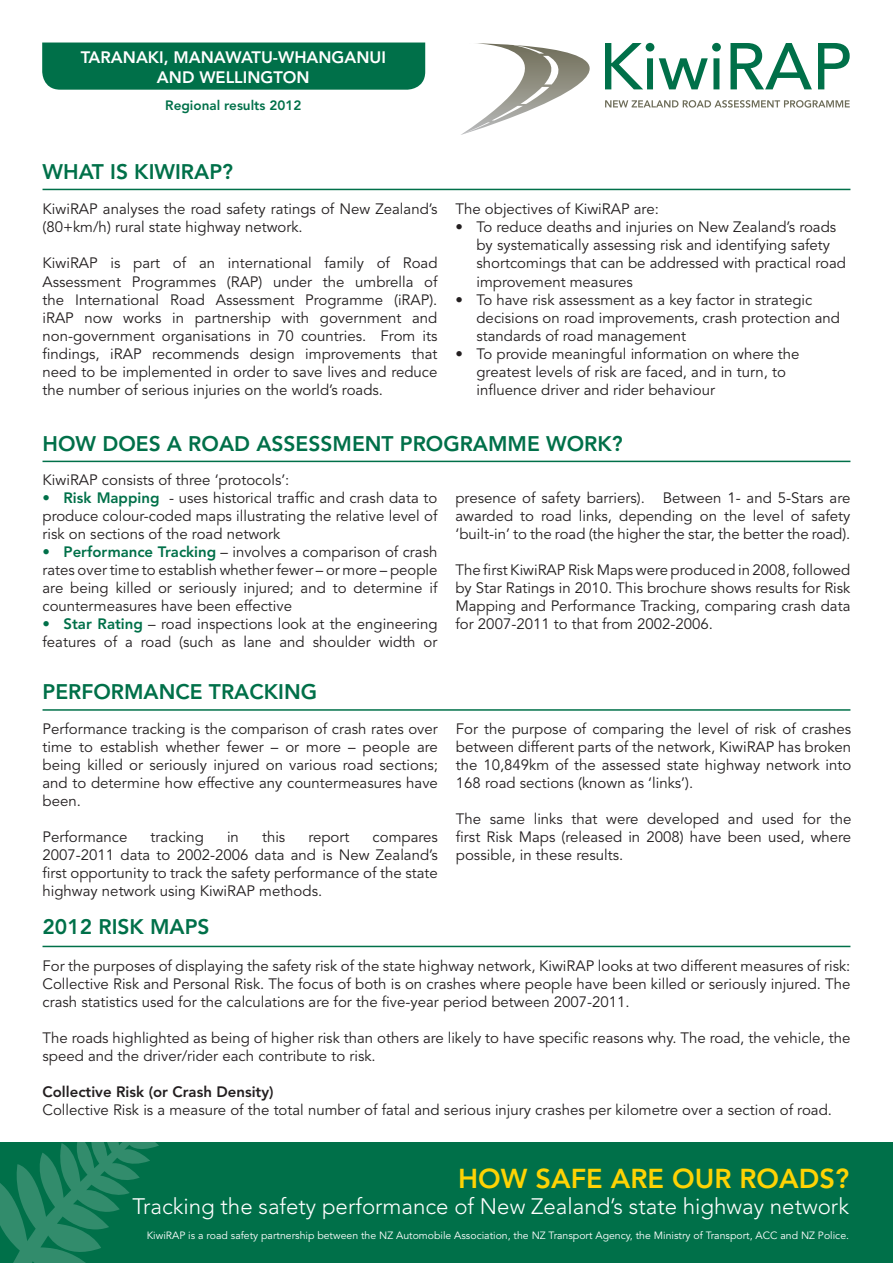
<style>
.page{position:relative;width:893px;height:1263px;background:#fff}
.page>*{position:absolute;margin:0;border:0;box-sizing:border-box;transform-origin:0 0}
.t1{font:800 27.15px "Avenir";color:#fed304}
.t2{font:300 22.2px "Avenir";color:#fff}
.t3{font:800 21px "Avenir";color:#007049}
.t4{font:800 16.5px "Avenir";color:#fff}
.t5{font:15px/18px "Avenir";color:#231f20;text-align:justify}
.t6{font:800 15px "Avenir";color:#231f20}
.t7{font:800 13.5px "Avenir";color:#007049}
.t8{font:10.5px "Avenir";color:#fff}
.s1{font-weight:800;color:#007049}
</style>
<div class="page">
<div style="left:0;top:1142px;width:893px;height:121px;background:#007049"></div>
<svg style="left:0;top:1142px;width:159px;height:121px"></svg>
<svg style="left:461px;top:43px;width:389px;height:92px"></svg>
<div style="left:42px;top:43px;width:383px;height:47px;background:#007049"></div>
<hr style="left:43px;top:189px;width:807px;height:1px;background:#007049">
<hr style="left:43px;top:461px;width:807px;height:1px;background:#007049">
<hr style="left:43px;top:709px;width:807px;height:2px;background:#007049">
<hr style="left:43px;top:946px;width:807px;height:1px;background:#007049">
<p class="t4" style="left:81px;top:47px;width:21px">TARA</p>
<p class="t4" style="left:123px;top:47px;width:106px">NAKI, MANAWA</p>
<p class="t4" style="left:252px;top:47px;width:42px">TU-WHA</p>
<p class="t4" style="left:318px;top:47px;width:69px">NGANUI</p>
<p class="t4" style="left:157px;top:67px;width:154px">AND WELLINGTON</p>
<p class="t7" style="left:165px;top:97px;width:138px">REGIONAL RESULTS 2012</p>
<h3 class="t3" style="left:43px;top:159px;width:192px">WHAT IS KIWIRAP?</h3>
<p class="t5" style="left:43px;top:201px;width:396px">KiwiRAP analyses the road safety ratings of New Zealand’s (80+km/h) rural state highway network.</p>
<p class="t5" style="left:43px;top:255px;width:396px">KiwiRAP is part of an international family of Road Assessment Programmes (RAP) under the umbrella of the International Road Assessment Programme (iRAP). iRAP now works in partnership with government and non-government organisations in 70 countries. From its findings, iRAP recommends design improvements that need to be implemented in order to save lives and reduce the number of serious injuries on the world’s roads.</p>
<p class="t5" style="left:455px;top:201px;width:205px">The objectives of KiwiRAP are:</p>
<p class="t5" style="left:476px;top:219px;width:371px;text-align:left;text-indent:-21px">• To reduce deaths and injuries on New Zealand’s roads by systematically assessing risk and identifying safety shortcomings that can be addressed with practical road improvement measures</p>
<p class="t5" style="left:476px;top:291px;width:365px;text-align:left;text-indent:-21px">• To have risk assessment as a key factor in strategic decisions on road improvements, crash protection and standards of road management</p>
<p class="t5" style="left:476px;top:345px;width:325px;text-align:left;text-indent:-21px">• To provide meaningful information on where the greatest levels of risk are faced, and in turn, to influence driver and rider behaviour</p>
<h3 class="t3" style="left:43px;top:431px;width:75px">HOW DOES</h3>
<h3 class="t3" style="left:167px;top:431px;width:38px">A ROAD</h3>
<h3 class="t3" style="left:256px;top:431px;width:14px">ASSESS</h3>
<h3 class="t3" style="left:333px;top:431px;width:82px">MENT PRO</h3>
<h3 class="t3" style="left:443px;top:431px;width:121px">GRAMME WORK</h3>
<h3 class="t3" style="left:612px;top:431px;width:12px">?</h3>
<p class="t5" style="left:43px;top:472px;width:248px">KiwiRAP consists of three ‘protocols’:</p>
<p class="t5" style="left:43px;top:490px;width:396px"><span class="s1">• RISK MAPPING</span> - uses historical traffic and crash data to produce colour-coded maps illustrating the relative level of risk on sections of the road network</p>
<p class="t5" style="left:43px;top:544px;width:396px"><span class="s1">• PERFORMANCE TRACKING</span> – involves a comparison of crash rates over time to establish whether fewer – or more – people are being killed or seriously injured; and to determine if countermeasures have been effective</p>
<p class="t5" style="left:43px;top:616px;width:396px"><span class="s1">• STAR RATING</span> – road inspections look at the engineering features of a road (such as lane and shoulder width or</p>
<h3 class="t3" style="left:43px;top:679px;width:28px">PERFOR</h3>
<h3 class="t3" style="left:124px;top:679px;width:100px">MANCE TRACK</h3>
<h3 class="t3" style="left:278px;top:679px;width:40px">ING</h3>
<p class="t5" style="left:43px;top:721px;width:397px">Performance tracking is the comparison of crash rates over time to establish whether fewer – or more – people are being killed or seriously injured on various road sections; and to determine how effective any countermeasures have been.</p>
<p class="t5" style="left:43px;top:829px;width:86px">Performance</p>
<p class="t5" style="left:151px;top:829px;width:55px">tracking</p>
<p class="t5" style="left:227px;top:829px;width:13px">in</p>
<p class="t5" style="left:262px;top:829px;width:25px">this</p>
<p class="t5" style="left:308px;top:829px;width:43px">report</p>
<p class="t5" style="left:43px;top:829px;width:397px;text-indent:330px">compares 2007-2011 data to 2002-2006 data and is New Zealand’s first opportunity to track the safety performance of the state highway network using KiwiRAP methods.</p>
<h3 class="t3" style="left:43px;top:914px;width:169px">2012 RISK MAPS</h3>
<p class="t5" style="left:455px;top:490px;width:396px">presence of safety barriers). Between 1- and 5-Stars are awarded to road links, depending on the level of safety ‘built-in’ to the road (the higher the star, the better the road).</p>
<p class="t5" style="left:455px;top:562px;width:396px">The first KiwiRAP Risk Maps were produced in 2008, followed by Star Ratings in 2010. This brochure shows results for Risk Mapping and Performance Tracking, comparing crash data for 2007-2011 to that from 2002-2006.</p>
<p class="t5" style="left:456px;top:721px;width:397px">For the purpose of comparing the level of risk of crashes between different parts of the network, KiwiRAP has broken the 10,849km of the assessed state highway network into 168 road sections (known as ‘links’).</p>
<p class="t5" style="left:456px;top:811px;width:397px">The same links that were developed and used for the first Risk Maps (released in 2008) have been used, where possible, in these results.</p>
<p class="t5" style="left:43px;top:957px;width:809px">For the purposes of displaying the safety risk of the state highway network, KiwiRAP looks at two different measures of risk:<br>Collective Risk and Personal Risk. The focus of both is on crashes where people have been killed or seriously injured. The crash statistics used for the calculations are for the five-year period between 2007-2011.</p>
<p class="t5" style="left:43px;top:1029px;width:809px">The roads highlighted as being of higher risk than others are likely to have specific reasons why. The road, the vehicle, the speed and the driver/rider each contribute to risk.</p>
<p class="t6" style="left:43px;top:1083px;width:233px">COLLECTIVE RISK (OR CRASH DENSITY)</p>
<p class="t5" style="left:43px;top:1101px;width:791px">Collective Risk is a measure of the total number of fatal and serious injury crashes per kilometre over a section of road.</p>
<h1 class="t1" style="left:458px;top:1162px;width:392px">HOW SAFE ARE OUR ROADS?</h1>
<h2 class="t2" style="left:132px;top:1193px;width:718px">Tracking the safety performance of New Zealand’s state highway network</h2>
<p class="t8" style="left:147px;top:1229px;width:704px">KiwiRAP is a road safety partnership between the NZ Automobile Association, the NZ Transport Agency, the Ministry of Transport, ACC and NZ Police.</p>
</div>
